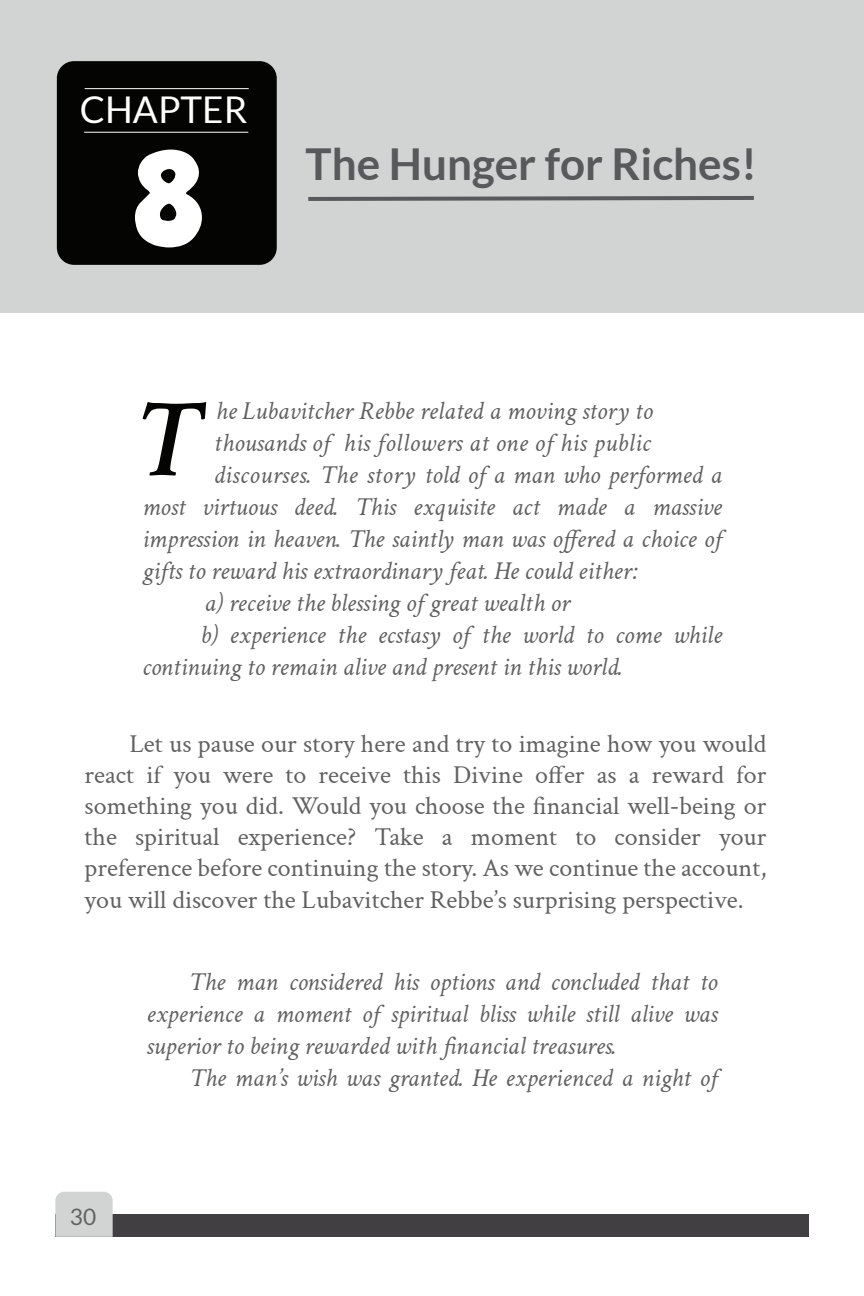
<style>
.page{position:relative;width:864px;height:1296px;background:#fff}
.page>*{position:absolute;margin:0;border:0;box-sizing:border-box;transform-origin:0 0}
.t1{font:130px "Hercules";color:#fff}
.t2{font:italic 600 111.6px "Crimson Text";color:#040503}
.t3{font:700 44px "Lato";color:#58595b}
.t4{font:36.8px "Lato";color:#fff}
.t5{font:italic 26px/32px "Crimson Text";letter-spacing:-.005em;color:#606160;text-align:justify}
.t6{font:26px/31.2px "Crimson Text";color:#606160;text-align:justify}
.t7{font:italic 26px "Crimson Text";letter-spacing:.02em;color:#606160}
.t8{font:22.6px "Lato";color:#606160}
</style>
<div class="page">
<div style="left:0;top:0;width:864px;height:313px;background:#d2d3d3"></div>
<div style="left:57px;top:61px;width:220px;height:204px;background:#040503;border-radius:17px"></div>
<hr style="left:84px;top:132px;width:164px;height:1px;background:#fff">
<hr style="left:85px;top:88px;width:164px;height:1px;background:#fff">
<svg style="left:308px;top:196px;width:446px;height:5px;background:#707172"></svg>
<div style="left:55px;top:1214px;width:754px;height:23px;background:#413f41"></div>
<div style="left:55px;top:1192px;width:58px;height:45px;background:#d2d3d3"></div>
<h3 class="t4" style="left:80px;top:89px;width:169px">CHAPTER</h3>
<h1 class="t1" style="left:129px;top:123px;width:83px">8</h1>
<h3 class="t3" style="left:306px;top:139px;width:453px">The Hunger for Riches!</h3>
<h2 class="t2" style="left:136px;top:361px;width:66px">T</h2>
<p class="t5" style="left:216px;top:393px;width:438px">he Lubavitcher Rebbe related a moving story to</p>
<p class="t7" style="left:214px;top:424px;width:438px">thousands of his followers at one of his public</p>
<p class="t5" style="left:214px;top:457px;width:510px">discourses. The story told of a man who performed a</p>
<p class="t5" style="left:142px;top:489px;width:582px">most virtuous deed. This exquisite act made a massive</p>
<p class="t5" style="left:142px;top:521px;width:582px">impression in heaven. The saintly man was offered a choice of</p>
<p class="t5" style="left:142px;top:553px;width:498px">gifts to reward his extraordinary feat. He could either:</p>
<p class="t5" style="left:205px;top:585px;width:367px">a) receive the blessing of great wealth or</p>
<p class="t5" style="left:200px;top:617px;width:523px">b) experience the ecstasy of the world to come while</p>
<p class="t5" style="left:142px;top:649px;width:482px">continuing to remain alive and present in this world.</p>
<p class="t6" style="left:85px;top:727px;width:683px;text-indent:45px">Let us pause our story here and try to imagine how you would react if you were to receive this Divine offer as a reward for something you did. Would you choose the financial well-being or the spiritual experience? Take a moment to consider your preference before continuing the story. As we continue the account, you will discover the Lubavitcher Rebbe’s surprising perspective.</p>
<p class="t8" style="left:70px;top:1204px;width:28px">30</p>
<p class="t5" style="left:146px;top:964px;width:573px;text-indent:43px">The man considered his options and concluded that to experience a moment of spiritual bliss while still alive was superior to being rewarded with financial treasures.</p>
<p class="t5" style="left:190px;top:1060px;width:529px">The man’s wish was granted. He experienced a night of</p>
</div>
